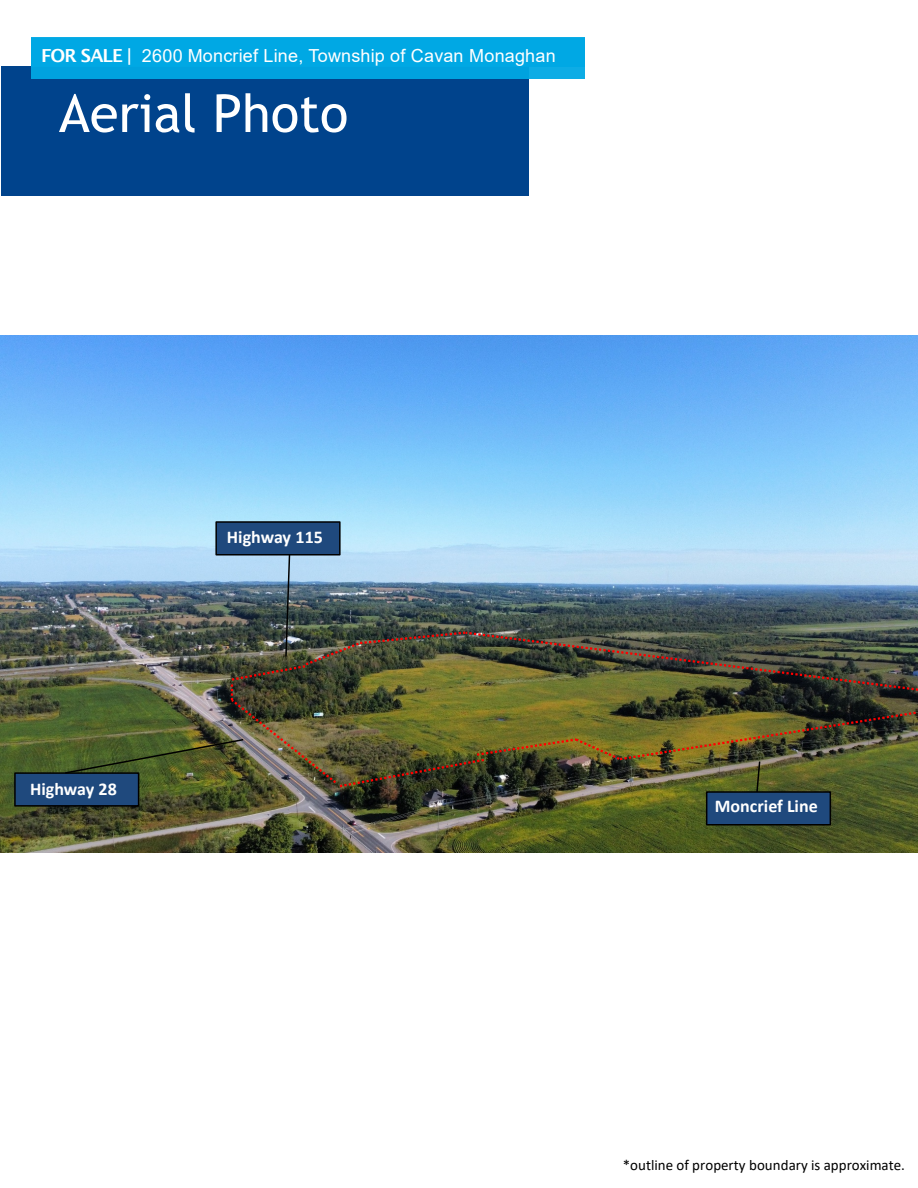
<style>
.page{position:relative;width:918px;height:1188px;background:#fff}
.page>*{position:absolute;margin:0;border:0;box-sizing:border-box;transform-origin:0 0}
.t1{font:52.5px "Trebuchet MS";color:#fff}
.t2{font:18px "Arial";letter-spacing:.015em;color:#fff}
.t3{font:700 18px "Calibri";color:#fff}
.t4{font:15px "Calibri";letter-spacing:.005em;color:#000}
.s1{font-family:"Lucida Sans";font-weight:600}
</style>
<div class="page">
<div style="left:1px;top:67px;width:527px;height:129px;background:#00438c"></div>
<div style="left:31px;top:38px;width:554px;height:41px;background:#00a8e4"></div>
<img style="left:0;top:336px;width:918px;height:516px">
<div style="left:215px;top:521px;width:126px;height:35px;background:#1f497d;border:2px solid #000"></div>
<div style="left:706px;top:791px;width:125px;height:35px;background:#1f497d;border:2px solid #000"></div>
<div style="left:14px;top:772px;width:125px;height:35px;background:#1f497d;border:2px solid #000"></div>
<img style="left:64px;top:553px;width:854px;height:240px">
<p class="t2" style="left:41px;top:44px;width:516px"><span class="s1">FOR SALE |</span> 2600 Moncrief Line, Township of Cavan Monaghan</p>
<h2 class="t1" style="left:59px;top:80px;width:291px">Aerial Photo</h2>
<p class="t3" style="left:30px;top:777px;width:88px">Highway 28</p>
<p class="t3" style="left:227px;top:524px;width:98px">Highway 115</p>
<p class="t3" style="left:715px;top:793px;width:105px">Moncrief Line</p>
<p class="t4" style="left:623px;top:1155px;width:284px">*outline of property boundary is approximate.</p>
</div>
